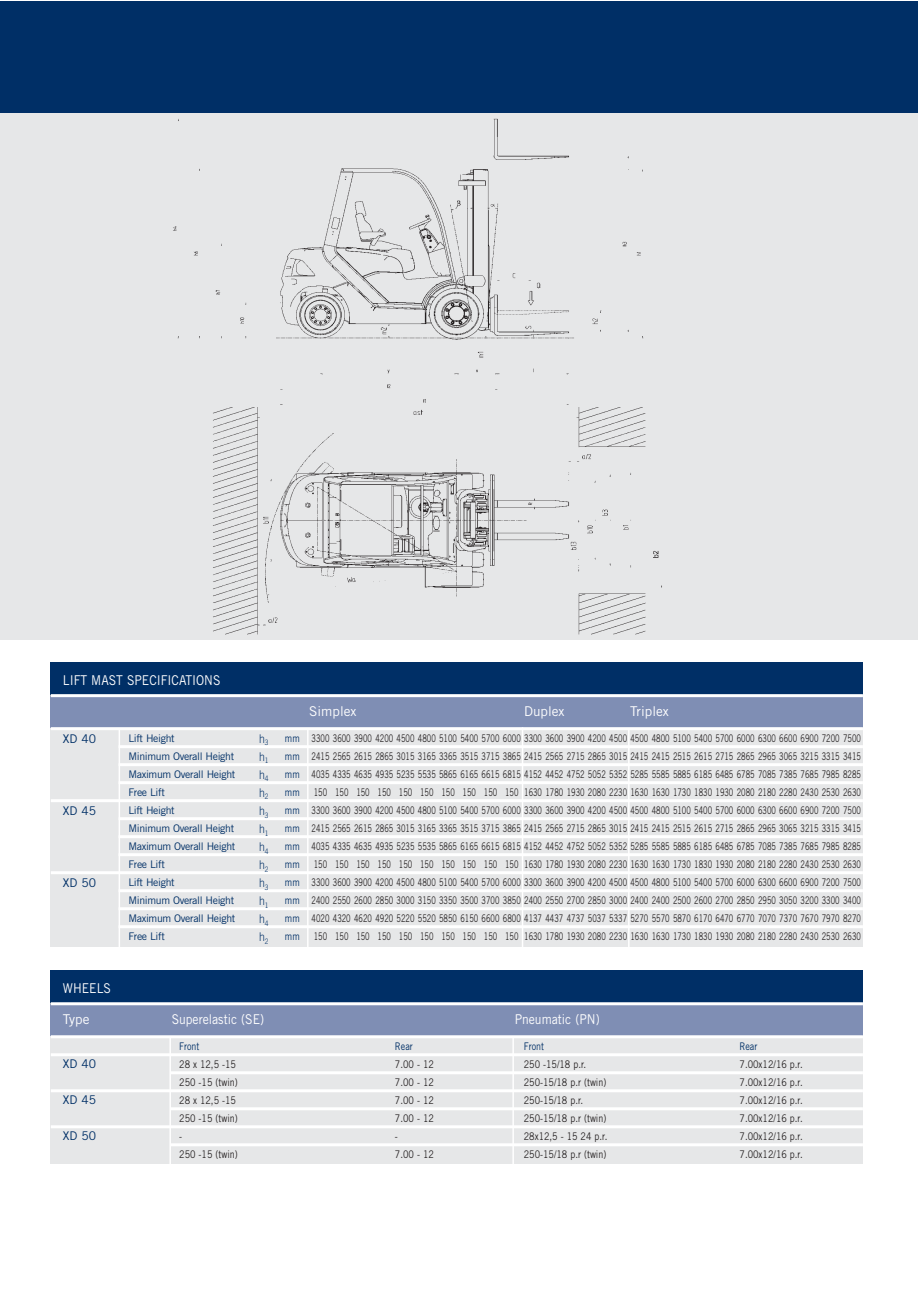
<style>
.page{position:relative;width:918px;height:1289px;background:#fff}
.page>*{position:absolute;margin:0;border:0;box-sizing:border-box;transform-origin:0 0}
.t1{font:13.5px "Trade Gothic";color:#fff;scale:.9 1}
.t2{font:13.5px "Trade Gothic";color:#fff}
.t3{font:12px "Trade Gothic";color:#002f66}
.t4{font:300 12px/18px "Trade Gothic";color:#002f66;text-align:justify;scale:.88 1}
.t5{font:10.5px/18px "Trade Gothic";color:#231f20;scale:.7 1}
.t6{font:10.5px/18px "Trade Gothic";color:#231f20;scale:.85 1}
.t7{font:10.5px/18px "Trade Gothic";letter-spacing:-.03em;color:#002f66}
.t8{font:10.5px/18px "Trade Gothic";letter-spacing:-.03em;color:#002f66;text-align:justify;scale:.85 1}
</style>
<div class="page">
<div style="left:0;top:113px;width:918px;height:527px;background:#e6e7e8"></div>
<div style="left:0;top:1px;width:918px;height:112px;background:#002f66"></div>
<img style="left:173px;top:118px;width:489px;height:517px">
<div style="left:51px;top:726px;width:812px;height:221px;background:#e6e7e8"></div>
<div style="left:51px;top:1034px;width:812px;height:130px;background:#e6e7e8"></div>
<div style="left:51px;top:662px;width:812px;height:33px;background:#002f66"></div>
<div style="left:51px;top:696px;width:812px;height:32px;background:#7f8eb4"></div>
<hr style="left:51px;top:694px;width:812px;height:3px;background:#fff">
<hr style="left:51px;top:727px;width:812px;height:3px;background:#fff">
<hr style="left:119px;top:745px;width:744px;height:3px;background:#fff">
<hr style="left:119px;top:763px;width:744px;height:3px;background:#fff">
<hr style="left:119px;top:781px;width:744px;height:3px;background:#fff">
<hr style="left:51px;top:799px;width:812px;height:3px;background:#fff">
<hr style="left:119px;top:817px;width:744px;height:3px;background:#fff">
<hr style="left:119px;top:835px;width:744px;height:3px;background:#fff">
<hr style="left:119px;top:853px;width:744px;height:3px;background:#fff">
<hr style="left:51px;top:871px;width:812px;height:3px;background:#fff">
<hr style="left:119px;top:889px;width:744px;height:3px;background:#fff">
<hr style="left:119px;top:907px;width:744px;height:3px;background:#fff">
<hr style="left:119px;top:925px;width:744px;height:3px;background:#fff">
<hr style="left:307px;top:728px;width:2px;height:220px;background:#fff">
<hr style="left:119px;top:728px;width:1px;height:223px;background:#fff">
<div style="left:51px;top:970px;width:812px;height:33px;background:#002f66"></div>
<div style="left:51px;top:1003px;width:812px;height:32px;background:#7f8eb4"></div>
<hr style="left:51px;top:1002px;width:812px;height:3px;background:#fff">
<hr style="left:51px;top:1035px;width:812px;height:3px;background:#fff">
<hr style="left:51px;top:1053px;width:812px;height:3px;background:#fff">
<hr style="left:170px;top:1071px;width:693px;height:3px;background:#fff">
<hr style="left:51px;top:1089px;width:812px;height:3px;background:#fff">
<hr style="left:170px;top:1107px;width:693px;height:3px;background:#fff">
<hr style="left:51px;top:1125px;width:812px;height:3px;background:#fff">
<hr style="left:170px;top:1143px;width:693px;height:3px;background:#fff">
<hr style="left:169px;top:1036px;width:2px;height:132px;background:#fff">
<hr style="left:512px;top:1036px;width:2px;height:134px;background:#fff">
<hr style="left:522px;top:727px;width:1px;height:225px;background:#fff">
<hr style="left:628px;top:728px;width:2px;height:225px;background:#fff">
<p class="t1" style="left:63px;top:675px;width:177px">LIFT MAST SPECIFICATIONS</p>
<p class="t2" style="left:309px;top:706px;width:49px">Simplex</p>
<p class="t2" style="left:524px;top:706px;width:42px">Duplex</p>
<p class="t2" style="left:630px;top:706px;width:40px">Triplex</p>
<p class="t3" style="left:63px;top:734px;width:35px">XD 40</p>
<p class="t3" style="left:63px;top:806px;width:35px">XD 45</p>
<p class="t3" style="left:63px;top:878px;width:35px">XD 50</p>
<p class="t1" style="left:63px;top:983px;width:55px">WHEELS</p>
<p class="t7" style="left:128px;top:730px;width:109px">Lift Height<br>Minimum Overall Height<br>Maximum Overall Height<br>Free Lift<br>Lift Height<br>Minimum Overall Height<br>Maximum Overall Height<br>Free Lift<br>Lift Height<br>Minimum Overall Height<br>Maximum Overall Height<br>Free Lift</p>
<p class="t4" style="left:259px;top:730px;width:12px">h<sub>3 </sub>h<sub>1 </sub>h<sub>4 </sub>h<sub>2 </sub>h<sub>3 </sub>h<sub>1 </sub>h<sub>4 </sub>h<sub>2 </sub>h<sub>3 </sub>h<sub>1 </sub>h<sub>4 </sub>h<sub>2</sub></p>
<p class="t5" style="left:312px;top:730px;width:786px">3300 3600 3900 4200 4500 4800 5100 5400 5700 6000 3300 3600 3900 4200 4500 4500 4800 5100 5400 5700 6000 6300 6600 6900 7200 7500<br>2415 2565 2615 2865 3015 3165 3365 3515 3715 3865 2415 2565 2715 2865 3015 2415 2415 2515 2615 2715 2865 2965 3065 3215 3315 3415<br>4035 4335 4635 4935 5235 5535 5865 6165 6615 6815 4152 4452 4752 5052 5352 5285 5585 5885 6185 6485 6785 7085 7385 7685 7985 8285<br>150<br>3300 3600 3900 4200 4500 4800 5100 5400 5700 6000 3300 3600 3900 4200 4500 4500 4800 5100 5400 5700 6000 6300 6600 6900 7200 7500<br>2415 2565 2615 2865 3015 3165 3365 3515 3715 3865 2415 2565 2715 2865 3015 2415 2415 2515 2615 2715 2865 2965 3065 3215 3315 3415<br>4035 4335 4635 4935 5235 5535 5865 6165 6615 6815 4152 4452 4752 5052 5352 5285 5585 5885 6185 6485 6785 7085 7385 7685 7985 8285<br>150<br>3300 3600 3900 4200 4500 4800 5100 5400 5700 6000 3300 3600 3900 4200 4500 4500 4800 5100 5400 5700 6000 6300 6600 6900 7200 7500<br>2400 2550 2600 2850 3000 3150 3350 3500 3700 3850 2400 2550 2700 2850 3000 2400 2400 2500 2600 2700 2850 2950 3050 3200 3300 3400<br>4020 4320 4620 4920 5220 5520 5850 6150 6600 6800 4137 4437 4737 5037 5337 5270 5570 5870 6170 6470 6770 7070 7370 7670 7970 8270<br>150</p>
<p class="t8" style="left:285px;top:730px;width:19px">mm mm mm mm mm mm mm mm mm mm mm mm</p>
<p class="t5" style="left:335px;top:784px;width:21px">150</p>
<p class="t5" style="left:356px;top:784px;width:21px">150</p>
<p class="t5" style="left:378px;top:784px;width:21px">150</p>
<p class="t5" style="left:399px;top:784px;width:21px">150</p>
<p class="t5" style="left:420px;top:784px;width:21px">150</p>
<p class="t5" style="left:441px;top:784px;width:21px">150</p>
<p class="t5" style="left:463px;top:784px;width:21px">150</p>
<p class="t5" style="left:484px;top:784px;width:21px">150</p>
<p class="t5" style="left:505px;top:784px;width:21px">150</p>
<p class="t5" style="left:524px;top:784px;width:483px">1630 1780 1930 2080 2230 1630 1630 1730 1830 1930 2080 2180 2280 2430 2530 2630</p>
<p class="t5" style="left:335px;top:856px;width:21px">150</p>
<p class="t5" style="left:356px;top:856px;width:21px">150</p>
<p class="t5" style="left:378px;top:856px;width:21px">150</p>
<p class="t5" style="left:399px;top:856px;width:21px">150</p>
<p class="t5" style="left:420px;top:856px;width:21px">150</p>
<p class="t5" style="left:441px;top:856px;width:21px">150</p>
<p class="t5" style="left:463px;top:856px;width:21px">150</p>
<p class="t5" style="left:484px;top:856px;width:21px">150</p>
<p class="t5" style="left:505px;top:856px;width:21px">150</p>
<p class="t5" style="left:524px;top:856px;width:483px">1630 1780 1930 2080 2230 1630 1630 1730 1830 1930 2080 2180 2280 2430 2530 2630</p>
<p class="t5" style="left:335px;top:928px;width:21px">150</p>
<p class="t5" style="left:356px;top:928px;width:21px">150</p>
<p class="t5" style="left:378px;top:928px;width:21px">150</p>
<p class="t5" style="left:399px;top:928px;width:21px">150</p>
<p class="t5" style="left:420px;top:928px;width:21px">150</p>
<p class="t5" style="left:441px;top:928px;width:21px">150</p>
<p class="t5" style="left:463px;top:928px;width:21px">150</p>
<p class="t5" style="left:484px;top:928px;width:21px">150</p>
<p class="t5" style="left:505px;top:928px;width:21px">150</p>
<p class="t5" style="left:524px;top:928px;width:483px">1630 1780 1930 2080 2230 1630 1630 1730 1830 1930 2080 2180 2280 2430 2530 2630</p>
<p class="t2" style="left:63px;top:1014px;width:28px">Type</p>
<p class="t1" style="left:172px;top:1014px;width:104px">Superelastic (SE)</p>
<p class="t1" style="left:515px;top:1014px;width:96px">Pneumatic (PN)</p>
<p class="t3" style="left:63px;top:1059px;width:35px">XD 40</p>
<p class="t3" style="left:63px;top:1095px;width:35px">XD 45</p>
<p class="t3" style="left:63px;top:1131px;width:35px">XD 50</p>
<p class="t8" style="left:179px;top:1038px;width:25px">Front</p>
<p class="t6" style="left:179px;top:1056px;width:70px">28 x 12,5 -15<br>250 -15 (twin)<br>28 x 12,5 -15<br>250 -15 (twin) -<br>250 -15 (twin)</p>
<p class="t8" style="left:395px;top:1038px;width:22px">Rear</p>
<p class="t6" style="left:395px;top:1056px;width:47px">7.00 - 12<br>7.00 - 12<br>7.00 - 12<br>7.00 - 12 -<br>7.00 - 12</p>
<p class="t8" style="left:524px;top:1038px;width:25px">Front</p>
<p class="t6" style="left:524px;top:1056px;width:100px">250 -15/18 p.r.<br>250-15/18 p.r (twin)<br>250-15/18 p.r.<br>250-15/18 p.r (twin)<br>28x12,5 - 15 24 p.r.<br>250-15/18 p.r (twin)</p>
<p class="t8" style="left:740px;top:1038px;width:22px">Rear</p>
<p class="t6" style="left:740px;top:1056px;width:76px;text-align:justify">7.00x12/16 p.r.<br>7.00x12/16 p.r.<br>7.00x12/16 p.r.<br>7.00x12/16 p.r.<br>7.00x12/16 p.r.<br>7.00x12/16 p.r.</p>
</div>
